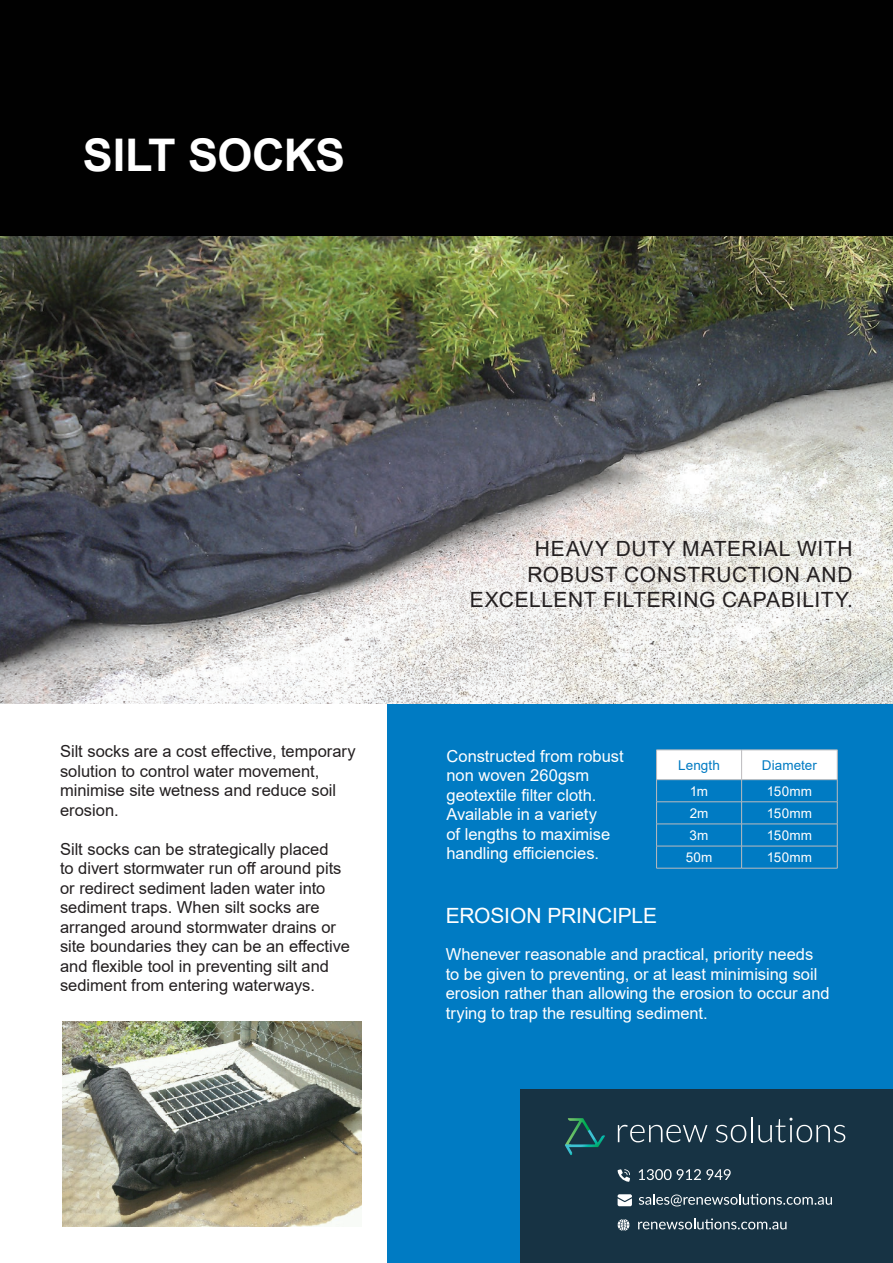
<style>
.page{position:relative;width:893px;height:1263px;background:#fff}
.page>*{position:absolute;margin:0;border:0;box-sizing:border-box;transform-origin:0 0}
.Name{font:700 45px "Arial";letter-spacing:-.015em;color:#fff}
.Link_-_2{font:21px/25.2px "Arial";letter-spacing:.03em;color:#231f20;text-align:right}
.Link_-_2-2{font:21px "Arial";letter-spacing:-.01em;color:#fff}
.Text_-_1{font:16.5px/19.5px "Arial";color:#231f20}
.Link_-_2-3{font:16.5px/19.8px "Arial";color:#fff}
.Text_-_1-2{font:16.5px/19.5px "Arial";color:#fff}
.Text_-_2{font:13.5px "Arial";letter-spacing:.015em;color:#fff}
.Text_-_3{font:13.5px "Arial";letter-spacing:.005em;color:#007bc3}
</style>
<div class="page">
<div style="left:387px;top:651px;width:506px;height:612px;background:#007bc3"></div>
<img style="left:0;top:236px;width:893px;height:468px">
<img style="left:62px;top:1021px;width:299px;height:206px">
<svg style="left:656px;top:750px;width:182px;height:118px"></svg>
<hr style="left:656px;top:868px;width:86px;height:1px;background:#babbbe">
<hr style="left:742px;top:868px;width:95px;height:1px;background:#babbbe">
<div style="left:0;top:0;width:893px;height:235px;background:#010101"></div>
<div style="left:521px;top:1090px;width:372px;height:173px;background:#173344"></div>
<svg style="left:639px;top:1169px;width:92px;height:11px"></svg>
<svg style="left:617px;top:1169px;width:13px;height:13px"></svg>
<svg style="left:639px;top:1194px;width:193px;height:12px"></svg>
<svg style="left:618px;top:1194px;width:14px;height:12px"></svg>
<svg style="left:638px;top:1218px;width:148px;height:11px"></svg>
<svg style="left:618px;top:1219px;width:11px;height:12px"></svg>
<svg style="left:565px;top:1118px;width:40px;height:37px"></svg>
<svg style="left:618px;top:1125px;width:89px;height:17px"></svg>
<svg style="left:716px;top:1125px;width:30px;height:17px"></svg>
<hr style="left:751px;top:1117px;width:2px;height:25px;background:#fff">
<svg style="left:758px;top:1118px;width:87px;height:24px"></svg>
<p class="Name" style="left:83px;top:123px;width:264px">SILT SOCKS</p>
<p class="Text_-_1" style="left:60px;top:741px;width:297px">Silt socks are a cost effective, temporary solution to control water movement, minimise site wetness and reduce soil erosion.</p>
<p class="Text_-_1" style="left:60px;top:839px;width:291px">Silt socks can be strategically placed<br>to divert stormwater run off around pits or redirect sediment laden water into sediment traps. When silt socks are arranged around stormwater drains or site boundaries they can be an effective and flexible tool in preventing silt and sediment from entering waterways.</p>
<p class="Link_-_2" style="left:470px;top:536px;width:385px">HEAVY DUTY MATERIAL WITH<br>ROBUST CONSTRUCTION AND<br>EXCELLENT FILTERING CAPABILITY.</p>
<p class="Text_-_1-2" style="left:446px;top:746px;width:179px">Constructed from robust non woven 260gsm geotextile filter cloth.<br>Available in a variety<br>of lengths to maximise handling efficiencies.</p>
<p class="Text_-_3" style="left:678px;top:756px;width:43px">Length</p>
<p class="Text_-_3" style="left:762px;top:756px;width:57px">Diameter</p>
<p class="Text_-_2" style="left:690px;top:782px;width:20px">1m</p>
<p class="Text_-_2" style="left:767px;top:782px;width:47px">150mm</p>
<p class="Text_-_2" style="left:690px;top:804px;width:20px">2m</p>
<p class="Text_-_2" style="left:767px;top:804px;width:47px">150mm</p>
<p class="Text_-_2" style="left:690px;top:826px;width:20px">3m</p>
<p class="Text_-_2" style="left:767px;top:826px;width:47px">150mm</p>
<p class="Text_-_2" style="left:686px;top:848px;width:28px">50m</p>
<p class="Text_-_2" style="left:767px;top:848px;width:47px">150mm</p>
<p class="Link_-_2-2" style="left:446px;top:901px;width:213px">EROSION PRINCIPLE</p>
<p class="Link_-_2-3" style="left:446px;top:944px;width:385px">Whenever reasonable and practical, priority needs to be given to preventing, or at least minimising soil erosion rather than allowing the erosion to occur and trying to trap the resulting sediment.</p>
</div>
